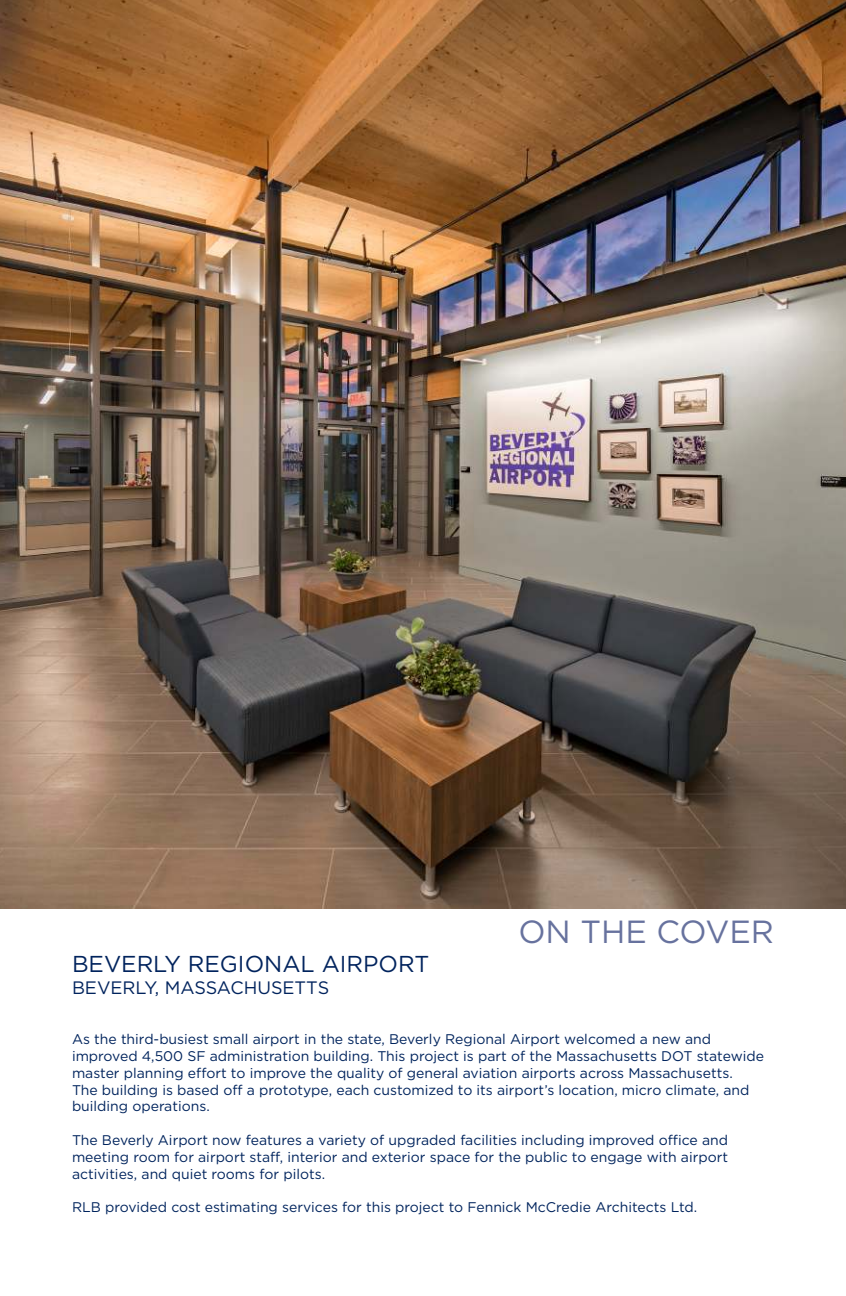
<style>
.page{position:relative;width:846px;height:1296px;background:#fff}
.page>*{position:absolute;margin:0;border:0;box-sizing:border-box;transform-origin:0 0}
.t1{font:32px "Gotham";color:#67729e}
.t2{font:23px "Gotham";color:#00235d}
.t3{font:18px "Gotham";color:#00235d}
.t4{font:14px/16.8px "Gotham";color:#00245d}
</style>
<div class="page">
<img style="left:0;top:0;width:846px;height:908px">
<h1 class="t1" style="left:518px;top:920px;width:257px">ON THE COVER</h1>
<h2 class="t2" style="left:72px;top:955px;width:359px">BEVERLY REGIONAL AIRPORT</h2>
<p class="t3" style="left:72px;top:981px;width:259px">BEVERLY, MASSACHUSETTS</p>
<p class="t4" style="left:72px;top:1032px;width:693px">As the third-busiest small airport in the state, Beverly Regional Airport welcomed a new and improved 4,500 SF administration building. This project is part of the Massachusetts DOT statewide master planning effort to improve the quality of general aviation airports across Massachusetts.<br>The building is based off a prototype, each customized to its airport’s location, micro climate, and building operations.</p>
<p class="t4" style="left:72px;top:1133px;width:658px;text-align:justify">The Beverly Airport now features a variety of upgraded facilities including improved office and meeting room for airport staff, interior and exterior space for the public to engage with airport activities, and quiet rooms for pilots.</p>
<p class="t4" style="left:72px;top:1200px;width:627px">RLB provided cost estimating services for this project to Fennick McCredie Architects Ltd.</p>
</div>
